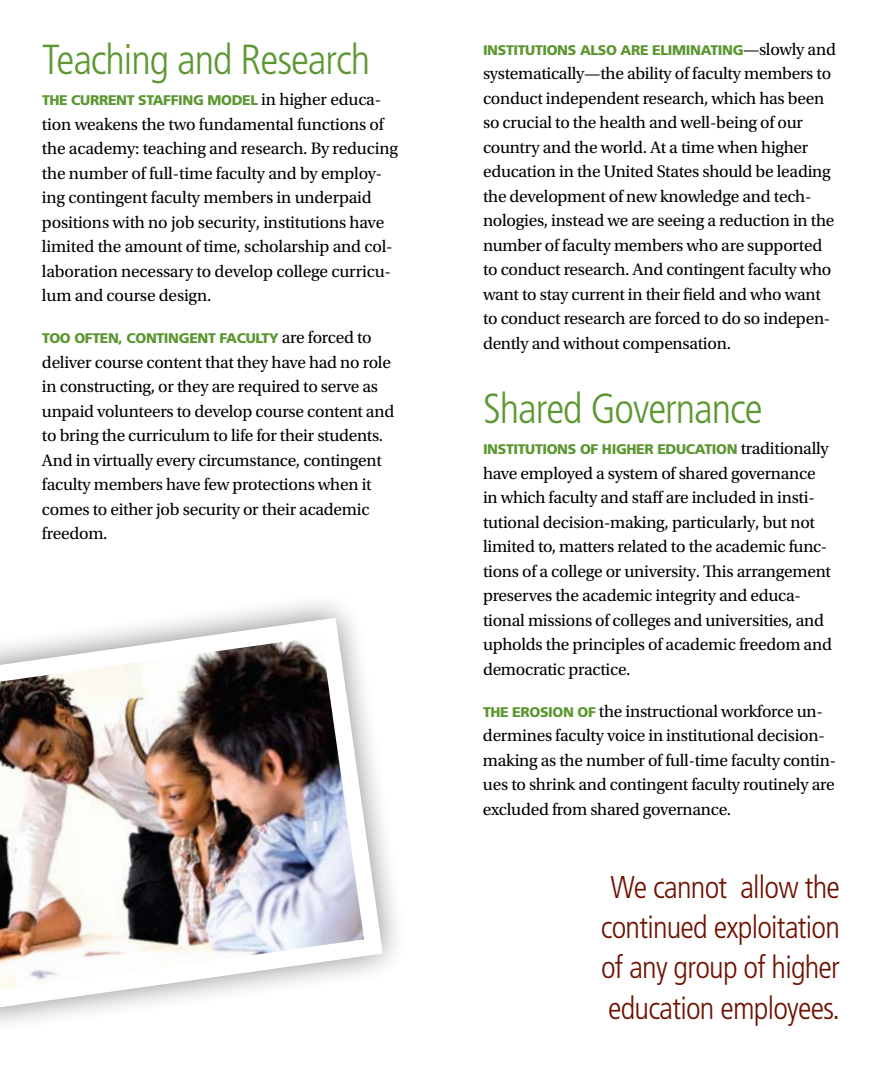
<style>
.page{position:relative;width:882px;height:1071px;background:#fff}
.page>*{position:absolute;margin:0;border:0;box-sizing:border-box;transform-origin:0 0}
.t1{font:300 condensed 42px "Frutiger LT Std";letter-spacing:-.025em;color:#5d9732}
.t2{font:300 condensed 31.5px/40.2px "Frutiger LT Std";letter-spacing:-.025em;color:#6f1200;text-align:center}
.t3{font:17.5px/24.5px "Utopia Std";letter-spacing:-.015em;color:#000}
.t4{font:900 14px "Frutiger LT Std";letter-spacing:-.025em;color:#5d9732}
.s1{font-family:"Utopia Std";font-weight:400;font-size:17.5px;color:#000}
.s2{font-family:"Frutiger LT Std";font-weight:900;font-size:14px;color:#5d9732}
</style>
<div class="page">
<img style="left:0;top:608px;width:392px;height:411px">
<h1 class="t1" style="left:42px;top:35px;width:330px">Teaching and Research</h1>
<p class="t4" style="left:42px;top:92px;width:341px">THE CURRENT STAFFING MODEL <span class="s1">in higher educa-</span></p>
<p class="t3" style="left:42px;top:112px;width:357px">tion weakens the two fundamental functions of the academy: teaching and research. By reducing the number of full-time faculty and by employ&shy;ing contingent faculty members in underpaid positions with no job security, institutions have limited the amount of time, scholarship and col&shy;laboration necessary to develop college curricu&shy;lum and course design.</p>
<p class="t4" style="left:42px;top:330px;width:331px">TOO OFTEN, CONTINGENT FACULTY <span class="s1">are forced to</span></p>
<p class="t3" style="left:42px;top:350px;width:354px">deliver course content that they have had no role in constructing, or they are required to serve as unpaid volunteers to develop course content and to bring the curriculum to life for their students.<br>And in virtually every circumstance, contingent faculty members have few protections when it comes to either job security or their academic freedom.</p>
<p class="t4" style="left:483px;top:41px;width:354px">INSTITUTIONS ALSO ARE ELIMINATING<span class="s1">—slowly and</span></p>
<p class="t3" style="left:483px;top:62px;width:353px">systematically—the ability of faculty members to conduct independent research, which has been so crucial to the health and well-being of our country and the world. At a time when higher education in the United States should be leading the development of new knowledge and tech&shy;nologies, instead we are seeing a reduction in the number of faculty members who are supported to conduct research. And contingent faculty who want to stay current in their field and who want to conduct research are forced to do so indepen&shy;dently and without compensation.</p>
<h1 class="t1" style="left:483px;top:385px;width:281px">Shared Governance</h1>
<p class="t4" style="left:483px;top:441px;width:347px">INSTITUTIONS OF HIGHER EDUCATION <span class="s1">traditionally</span></p>
<p class="t3" style="left:483px;top:461px;width:350px">have employed a system of shared governance in which faculty and staff are included in insti&shy;tutional decision-making, particularly, but not limited to, matters related to the academic func&shy;tions of a college or university. This arrangement preserves the academic integrity and educa&shy;tional missions of colleges and universities, and upholds the principles of academic freedom and democratic practice.</p>
<p class="t3" style="left:483px;top:699px;width:355px"><span class="s2">THE EROSION OF</span> the instructional workforce un&shy;dermines faculty voice in institutional decision&shy;making as the number of full-time faculty contin&shy;ues to shrink and contingent faculty routinely are excluded from shared governance.</p>
<h2 class="t2" style="left:601px;top:867px;width:241px">We cannot allow the continued exploitation of any group of higher education employees.</h2>
</div>
